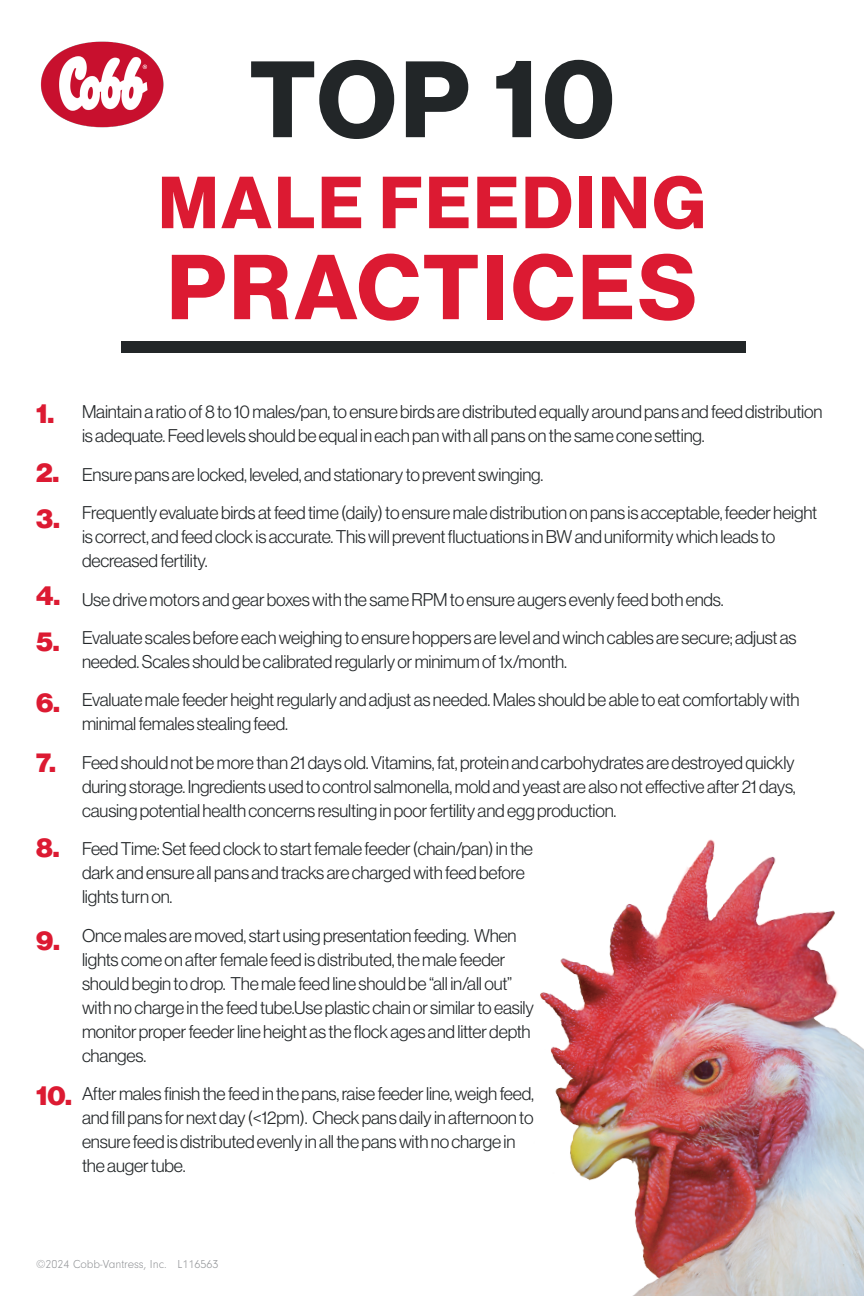
<style>
.page{position:relative;width:864px;height:1296px;background:#fff}
.page>*{position:absolute;margin:0;border:0;box-sizing:border-box;transform-origin:0 0}
.t1{font:106px "N Haas Grotesk DS Pro 75 Bd";color:#222628}
.t2{font:90px "N Haas Grotesk DS Pro 75 Bd";letter-spacing:.04em;color:#dc1a32}
.t3{font:72px "N Haas Grotesk DS Pro 75 Bd";letter-spacing:.04em;color:#dc1a32}
.t4{font:27px "N Haas Grotesk DS Pro 95 Blk";color:#dc1a32}
.t5{font:18px/24px "N Haas Grotesk DS Pro 45 Lt";letter-spacing:-.01em;color:#222628}
.t6{font:300 12px "Neuzeit Gro";color:#939598}
</style>
<div class="page">
<img style="left:540px;top:839px;width:324px;height:457px">
<img style="left:40px;top:41px;width:124px;height:87px">
<div style="left:121px;top:341px;width:624px;height:12px;background:#222628"></div>
<p class="t1" style="left:249px;top:38px;width:367px">TOP 10</p>
<p class="t3" style="left:158px;top:161px;width:549px">MALE FEEDING</p>
<p class="t2" style="left:167px;top:235px;width:531px">PRACTICES</p>
<p class="t4" style="left:36px;top:398px;width:20px">1.</p>
<p class="t4" style="left:36px;top:457px;width:25px">2.</p>
<p class="t4" style="left:36px;top:502px;width:25px">3.</p>
<p class="t4" style="left:36px;top:579px;width:26px">4.</p>
<p class="t4" style="left:36px;top:625px;width:25px">5.</p>
<p class="t4" style="left:36px;top:686px;width:26px">6.</p>
<p class="t4" style="left:36px;top:746px;width:21px">7.</p>
<p class="t4" style="left:36px;top:831px;width:25px">8.</p>
<p class="t4" style="left:36px;top:924px;width:25px">9.</p>
<p class="t4" style="left:36px;top:1080px;width:38px">10.</p>
<p class="t5" style="left:82px;top:400px;width:742px">Maintain a ratio of 8 to 10 males/pan, to ensure birds are distributed equally around pans and feed distribution is adequate. Feed levels should be equal in each pan with all pans on the same cone setting.</p>
<p class="t5" style="left:82px;top:463px;width:463px">Ensure pans are locked, leveled, and stationary to prevent swinging.</p>
<p class="t5" style="left:82px;top:501px;width:737px">Frequently evaluate birds at feed time (daily) to ensure male distribution on pans is acceptable, feeder height is correct, and feed clock is accurate. This will prevent fluctuations in BW and uniformity which leads to decreased fertility.</p>
<p class="t5" style="left:82px;top:587px;width:643px">Use drive motors and gear boxes with the same RPM to ensure augers evenly feed both ends.</p>
<p class="t5" style="left:82px;top:626px;width:716px">Evaluate scales before each weighing to ensure hoppers are level and winch cables are secure; adjust as needed. Scales should be calibrated regularly or minimum of 1x/month.</p>
<p class="t5" style="left:82px;top:688px;width:719px">Evaluate male feeder height regularly and adjust as needed. Males should be able to eat comfortably with minimal females stealing feed.</p>
<p class="t5" style="left:82px;top:751px;width:715px;text-align:justify">Feed should not be more than 21 days old. Vitamins, fat, protein and carbohydrates are destroyed quickly during storage. Ingredients used to control salmonella, mold and yeast are also not effective after 21 days, causing potential health concerns resulting in poor fertility and egg production.</p>
<p class="t5" style="left:82px;top:837px;width:453px">Feed Time: Set feed clock to start female feeder (chain/pan) in the dark and ensure all pans and tracks are charged with feed before lights turn on.</p>
<p class="t5" style="left:82px;top:923px;width:453px">Once males are moved, start using presentation feeding. When lights come on after female feed is distributed, the male feeder should begin to drop. The male feed line should be “all in/all out” with no charge in the feed tube.Use plastic chain or similar to easily monitor proper feeder line height as the flock ages and litter depth changes.</p>
<p class="t5" style="left:82px;top:1082px;width:454px">After males finish the feed in the pans, raise feeder line, weigh feed, and fill pans for next day (&lt;12pm). Check pans daily in afternoon to ensure feed is distributed evenly in all the pans with no charge in the auger tube.</p>
<p class="t6" style="left:36px;top:1258px;width:184px">©2024 Cobb-Vantress, Inc. L116563</p>
</div>
